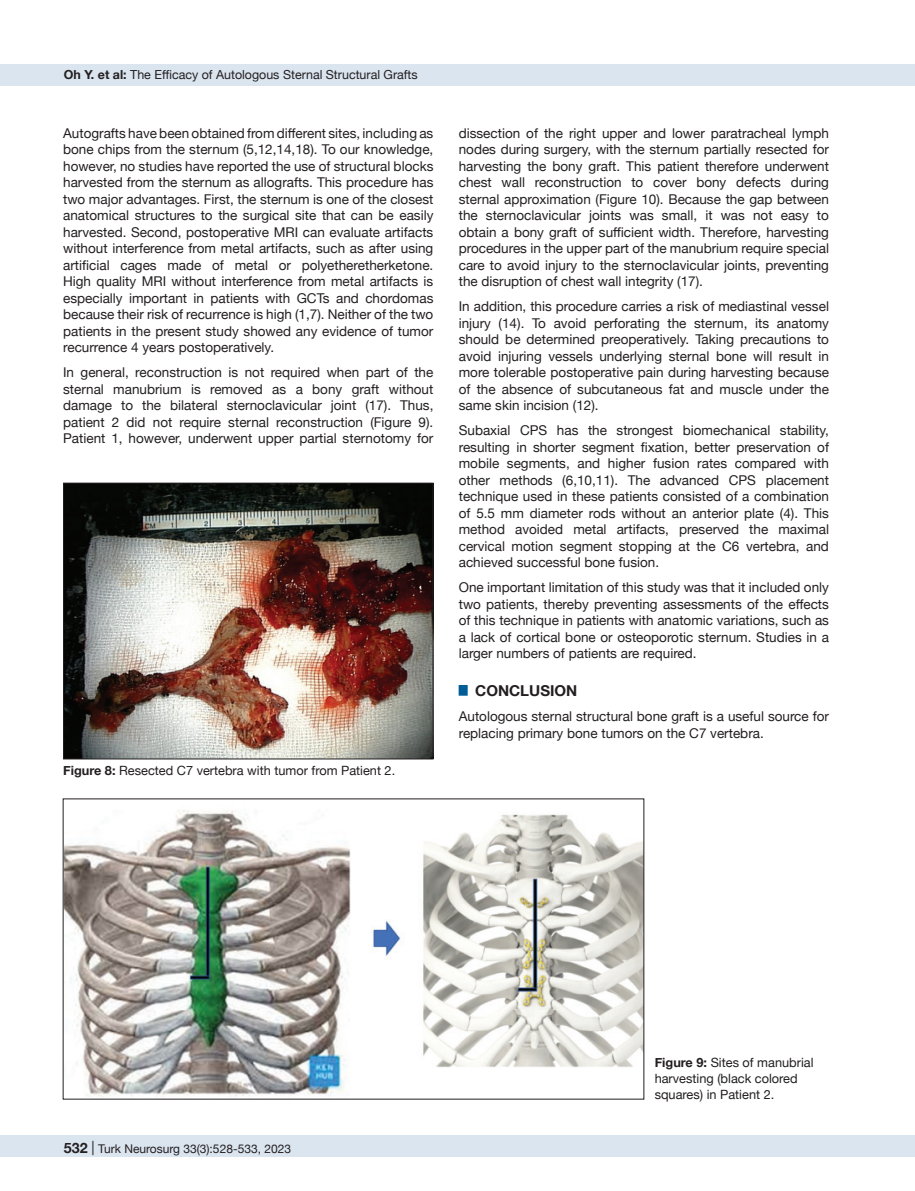
<style>
.page{position:relative;width:915px;height:1191px;background:#fff}
.page>*{position:absolute;margin:0;border:0;box-sizing:border-box;transform-origin:0 0}
.t1{font:700 15px "Helvetica Neue";color:#231f20}
.t2{font:13.5px/16.5px "Helvetica Neue";color:#231f20;text-align:justify}
.t3{font:12.75px/15.8px "Helvetica Neue";color:#231f20}
.t4{font:12.45px "Helvetica Neue";color:#231f20}
.t5{font:12px "Helvetica Neue";color:#231f20}
.s1{font-weight:700}
.s2{font-weight:700;font-size:14.25px}
.s3{font-size:14.25px}
</style>
<div class="page">
<div style="left:0;top:1135px;width:914px;height:22px;background:#dbe5f0"></div>
<div style="left:0;top:64px;width:914px;height:21px;background:#dbe5f0"></div>
<img style="left:65px;top:485px;width:366px;height:272px">
<div style="left:63px;top:483px;width:370px;height:276px;border:1px solid #231f20"></div>
<img style="left:65px;top:810px;width:577px;height:287px">
<p class="t4" style="left:64px;top:66px;width:355px"><span class="s1">Oh Y. et al:</span> The Efficacy of Autologous Sternal Structural Grafts</p>
<p class="t2" style="left:63px;top:125px;width:371px">Autografts have been obtained from different sites, including as bone chips from the sternum (5,12,14,18). To our knowledge, however, no studies have reported the use of structural blocks harvested from the sternum as allografts. This procedure has two major advantages. First, the sternum is one of the closest anatomical structures to the surgical site that can be easily harvested. Second, postoperative MRI can evaluate artifacts without interference from metal artifacts, such as after using artificial cages made of metal or polyetheretherketone.<br>High quality MRI without interference from metal artifacts is especially important in patients with GCTs and chordomas because their risk of recurrence is high (1,7). Neither of the two patients in the present study showed any evidence of tumor recurrence 4 years postoperatively.</p>
<p class="t2" style="left:63px;top:365px;width:371px">In general, reconstruction is not required when part of the sternal manubrium is removed as a bony graft without damage to the bilateral sternoclavicular joint (17). Thus, patient 2 did not require sternal reconstruction (Figure 9).<br>Patient 1, however, underwent upper partial sternotomy for</p>
<p class="t3" style="left:63px;top:763px;width:333px"><span class="s1">Figure 8:</span> Resected C7 vertebra with tumor from Patient 2.</p>
<p class="t2" style="left:458px;top:125px;width:371px">dissection of the right upper and lower paratracheal lymph nodes during surgery, with the sternum partially resected for harvesting the bony graft. This patient therefore underwent chest wall reconstruction to cover bony defects during sternal approximation (Figure 10). Because the gap between the sternoclavicular joints was small, it was not easy to obtain a bony graft of sufficient width. Therefore, harvesting procedures in the upper part of the manubrium require special care to avoid injury to the sternoclavicular joints, preventing the disruption of chest wall integrity (17).</p>
<p class="t2" style="left:458px;top:299px;width:371px">In addition, this procedure carries a risk of mediastinal vessel injury (14). To avoid perforating the sternum, its anatomy should be determined preoperatively. Taking precautions to avoid injuring vessels underlying sternal bone will result in more tolerable postoperative pain during harvesting because of the absence of subcutaneous fat and muscle under the same skin incision (12).</p>
<p class="t2" style="left:458px;top:423px;width:371px">Subaxial CPS has the strongest biomechanical stability, resulting in shorter segment fixation, better preservation of mobile segments, and higher fusion rates compared with other methods (6,10,11). The advanced CPS placement technique used in these patients consisted of a combination of 5.5 mm diameter rods without an anterior plate (4). This method avoided metal artifacts, preserved the maximal cervical motion segment stopping at the C6 vertebra, and achieved successful bone fusion.</p>
<p class="t2" style="left:458px;top:580px;width:371px">One important limitation of this study was that it included only two patients, thereby preventing assessments of the effects of this technique in patients with anatomic variations, such as a lack of cortical bone or osteoporotic sternum. Studies in a larger numbers of patients are required.</p>
<p class="t1" style="left:458px;top:679px;width:120px"><sup>█</sup> CONCLUSION</p>
<p class="t2" style="left:458px;top:709px;width:371px">Autologous sternal structural bone graft is a useful source for replacing primary bone tumors on the C7 vertebra.</p>
<p class="t5" style="left:63px;top:1140px;width:229px"><span class="s2">532</span> <span class="s3">|</span> Turk Neurosurg 33(3):528-533, 2023</p>
<p class="t3" style="left:654px;top:1055px;width:160px"><span class="s1">Figure 9:</span> Sites of manubrial harvesting (black colored squares) in Patient 2.</p>
</div>
